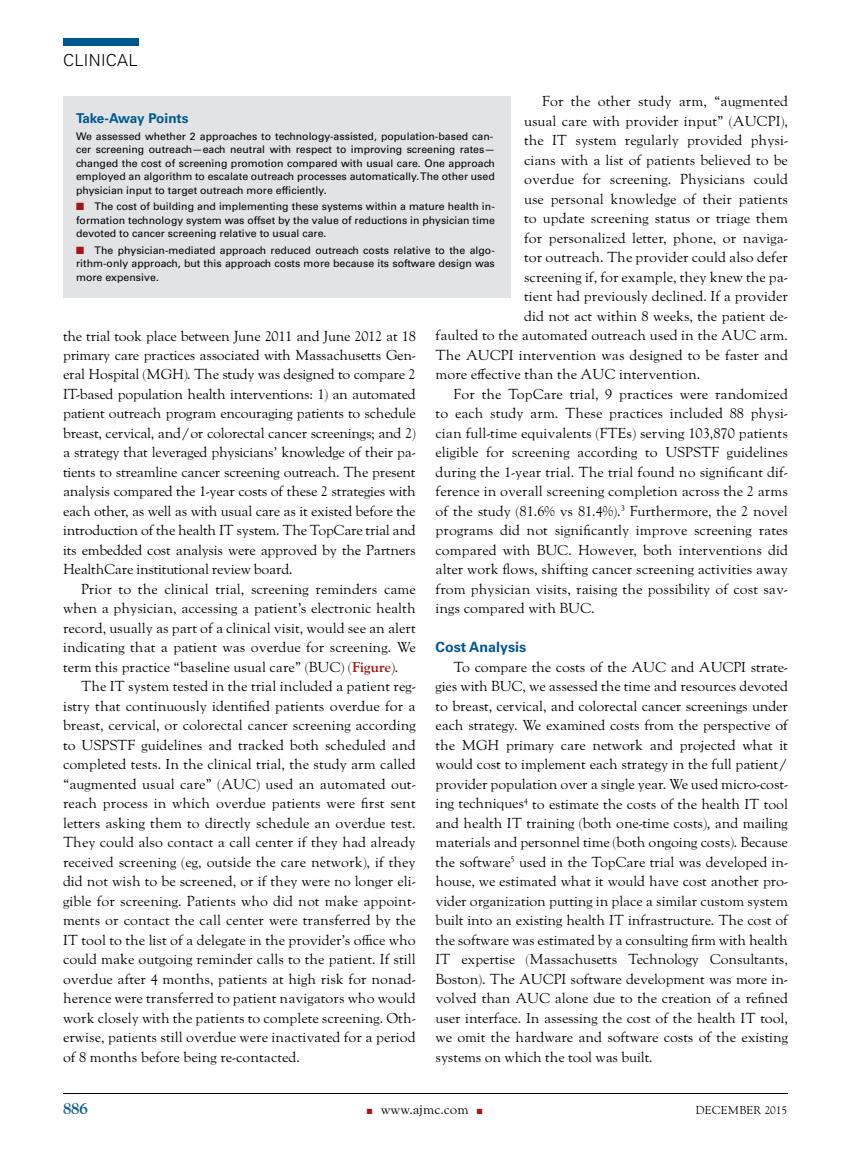
<style>
.page{position:relative;width:851px;height:1161px;background:#fff}
.page>*{position:absolute;margin:0;border:0;box-sizing:border-box;transform-origin:0 0}
.t1{font:300 16.5px "Univers LT Std";letter-spacing:.02em;color:#000}
.t2{font:700 16.5px "LTC Goudy Oldstyle Pro";color:#005890}
.t3{font:14.25px/19.5px "LTC Goudy Oldstyle Pro";color:#000;text-align:justify}
.t4{font:700 14.25px "Univers LT Std";color:#005890}
.t5{font:700 13.5px "Univers LT Std";letter-spacing:-.02em;color:#005890}
.t6{font:13.5px "LTC Goudy Oldstyle Pro";color:#000}
.t7{font:11.25px "LTC Goudy Oldstyle Pro";letter-spacing:.02em;color:#000}
.t8{font:10.5px/13.5px "Univers LT Std";color:#000;text-align:justify}
.s1{color:#a51617}
.s2{font-weight:700;color:#a51617}
</style>
<div class="page">
<hr style="left:63px;top:1093px;width:725px;height:1px;background:#000">
<div style="left:63px;top:39px;width:76px;height:7px;background:#005890"></div>
<div style="left:63px;top:96px;width:447px;height:202px;background:#e2e3e4"></div>
<p class="t1" style="left:63px;top:50px;width:76px">CLINICAL</p>
<p class="t3" style="left:542px;top:92px;width:247px">For the other study arm, “augmented</p>
<p class="t3" style="left:524px;top:112px;width:265px">usual care with provider input” (AUCPI),</p>
<p class="t3" style="left:524px;top:131px;width:265px">the IT system regularly provided physi-</p>
<p class="t3" style="left:524px;top:151px;width:265px">cians with a list of patients believed to be</p>
<p class="t3" style="left:524px;top:170px;width:265px">overdue for screening. Physicians could</p>
<p class="t3" style="left:524px;top:190px;width:265px">use personal knowledge of their patients</p>
<p class="t3" style="left:524px;top:209px;width:265px">to update screening status or triage them</p>
<p class="t3" style="left:524px;top:229px;width:265px">for personalized letter, phone, or naviga-</p>
<p class="t3" style="left:524px;top:248px;width:265px">tor outreach. The provider could also defer</p>
<p class="t3" style="left:524px;top:268px;width:265px">screening if, for example, they knew the pa-</p>
<p class="t3" style="left:524px;top:287px;width:265px">tient had previously declined. If a provider</p>
<p class="t3" style="left:524px;top:307px;width:265px">did not act within 8 weeks, the patient de-</p>
<p class="t3" style="left:435px;top:326px;width:354px">faulted to the automated outreach used in the AUC arm.</p>
<p class="t3" style="left:435px;top:346px;width:354px">The AUCPI intervention was designed to be faster and</p>
<p class="t3" style="left:435px;top:365px;width:266px">more effective than the AUC intervention.</p>
<p class="t3" style="left:453px;top:385px;width:336px">For the TopCare trial, 9 practices were randomized</p>
<p class="t3" style="left:435px;top:404px;width:354px">to each study arm. These practices included 88 physi-</p>
<p class="t3" style="left:435px;top:424px;width:354px">cian full-time equivalents (FTEs) serving 103,870 patients</p>
<p class="t3" style="left:435px;top:443px;width:354px">eligible for screening according to USPSTF guidelines</p>
<p class="t3" style="left:435px;top:463px;width:354px">during the 1-year trial. The trial found no significant dif-</p>
<p class="t3" style="left:435px;top:482px;width:354px">ference in overall screening completion across the 2 arms</p>
<p class="t3" style="left:435px;top:502px;width:354px">of the study (81.6% vs 81.4%).<sup>3</sup> Furthermore, the 2 novel</p>
<p class="t3" style="left:435px;top:522px;width:354px">programs did not significantly improve screening rates</p>
<p class="t3" style="left:435px;top:541px;width:354px">compared with BUC. However, both interventions did</p>
<p class="t3" style="left:435px;top:561px;width:354px">alter work flows, shifting cancer screening activities away</p>
<p class="t3" style="left:435px;top:580px;width:354px">from physician visits, raising the possibility of cost sav-</p>
<p class="t3" style="left:435px;top:600px;width:161px">ings compared with BUC.</p>
<p class="t4" style="left:435px;top:639px;width:92px">Cost Analysis</p>
<p class="t3" style="left:435px;top:658px;width:354px;text-indent:18px">To compare the costs of the AUC and AUCPI strate&shy;gies with BUC, we assessed the time and resources devoted to breast, cervical, and colorectal cancer screenings under each strategy. We examined costs from the perspective of the MGH primary care network and projected what it would cost to implement each strategy in the full patient/ provider population over a single year. We used micro-cost&shy;ing techniques<sup>4</sup> to estimate the costs of the health IT tool and health IT training (both one-time costs), and mailing materials and personnel time (both ongoing costs). Because the software<sup>5</sup> used in the TopCare trial was developed in&shy;house, we estimated what it would have cost another pro&shy;vider organization putting in place a similar custom system built into an existing health IT infrastructure. The cost of the software was estimated by a consulting firm with health IT expertise (Massachusetts Technology Consultants, Boston). The AUCPI software development was more in&shy;volved than AUC alone due to the creation of a refined user interface. In assessing the cost of the health IT tool, we omit the hardware and software costs of the existing systems on which the tool was built.</p>
<p class="t5" style="left:76px;top:111px;width:114px">Take-Away Points</p>
<p class="t8" style="left:76px;top:129px;width:420px;text-align:left">We assessed whether 2 approaches to technology-assisted, population-based can&shy;cer screening outreach—each neutral with respect to improving screening rates— changed the cost of screening promotion compared with usual care. One approach employed an algorithm to escalate outreach processes automatically. The other used physician input to target outreach more efficiently.</p>
<p class="t8" style="left:76px;top:200px;width:420px"><span class="s1">■</span> The cost of building and implementing these systems within a mature health in&shy;formation technology system was offset by the value of reductions in physician time devoted to cancer screening relative to usual care.</p>
<p class="t8" style="left:76px;top:243px;width:420px"><span class="s1">■</span> The physician-mediated approach reduced outreach costs relative to the algo&shy;rithm-only approach, but this approach costs more because its software design was more expensive.</p>
<p class="t3" style="left:63px;top:327px;width:354px">the trial took place between June 2011 and June 2012 at 18 primary care practices associated with Massachusetts Gen&shy;eral Hospital (MGH). The study was designed to compare 2<br>IT-based population health interventions: 1) an automated patient outreach program encouraging patients to schedule breast, cervical, and/or colorectal cancer screenings; and 2) a strategy that leveraged physicians’ knowledge of their pa&shy;tients to streamline cancer screening outreach. The present analysis compared the 1-year costs of these 2 strategies with each other, as well as with usual care as it existed before the introduction of the health IT system. The TopCare trial and its embedded cost analysis were approved by the Partners HealthCare institutional review board.</p>
<p class="t3" style="left:63px;top:580px;width:354px;text-indent:18px">Prior to the clinical trial, screening reminders came when a physician, accessing a patient’s electronic health record, usually as part of a clinical visit, would see an alert indicating that a patient was overdue for screening. We term this practice “baseline usual care” (BUC) (<span class="s2">Figure</span>).</p>
<p class="t3" style="left:63px;top:678px;width:354px;text-indent:18px">The IT system tested in the trial included a patient reg&shy;istry that continuously identified patients overdue for a breast, cervical, or colorectal cancer screening according to USPSTF guidelines and tracked both scheduled and completed tests. In the clinical trial, the study arm called “augmented usual care” (AUC) used an automated out&shy;reach process in which overdue patients were first sent letters asking them to directly schedule an overdue test.<br>They could also contact a call center if they had already received screening (eg, outside the care network), if they did not wish to be screened, or if they were no longer eli&shy;gible for screening. Patients who did not make appoint&shy;ments or contact the call center were transferred by the IT tool to the list of a delegate in the provider’s office who could make outgoing reminder calls to the patient. If still overdue after 4 months, patients at high risk for nonad&shy;herence were transferred to patient navigators who would work closely with the patients to complete screening. Oth&shy;erwise, patients still overdue were inactivated for a period of 8 months before being re-contacted.</p>
<p class="t2" style="left:63px;top:1100px;width:26px">886</p>
<p class="t6" style="left:367px;top:1102px;width:117px"><span class="s1">■</span> www.ajmc.com <span class="s1">■</span></p>
<p class="t7" style="left:695px;top:1104px;width:93px">DECEMBER 2015</p>
</div>
